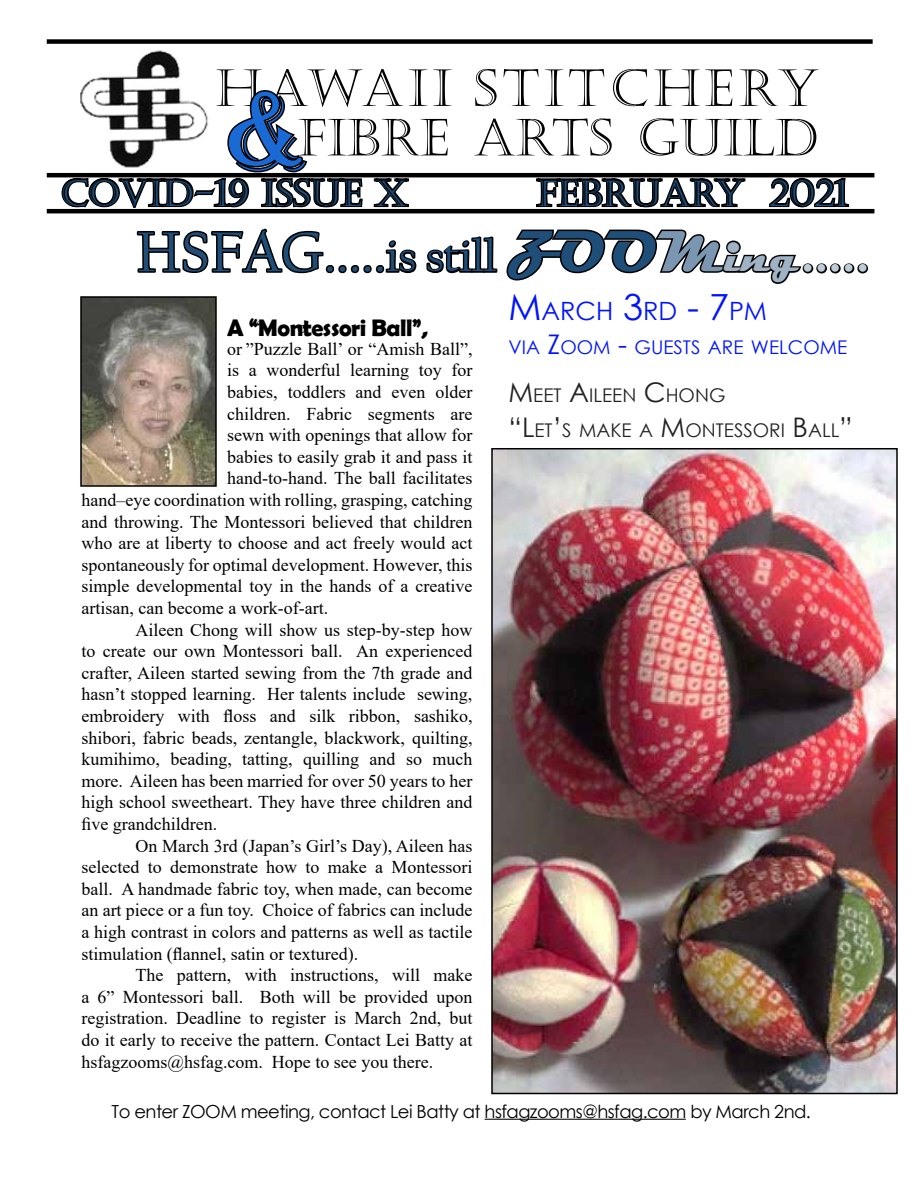
<style>
.page{position:relative;width:918px;height:1188px;background:#fff}
.page>*{position:absolute;margin:0;border:0;box-sizing:border-box;transform-origin:0 0}
.t1{font:115.5px "Algerian";color:#196ad4}
.t2{font:58.5px "Californian FB";color:#1f4e79}
.t3{font:51px "Castellar";letter-spacing:.09em;color:#000}
.t4{font:51px "Castellar";color:#000}
.t5{font:36px "Castellar";color:#1f4e79}
.t6{font:25.2px "Century Gothic";color:#0013ff}
.t7{font:700 24px "Berlin Sans FB Demi";letter-spacing:-.02em;color:#000}
.t8{font:18.9px/34.5px "Century Gothic";color:#222}
.t9{font:18.9px "Century Gothic";color:#0013ff}
.t10{font:18px "Times New Roman";color:#000}
.t11{font:18px "Century Gothic";letter-spacing:-.03em;color:#000}
.s1{font-size:45px}
.s2{font-family:"Magneto";font-weight:700}
.s3{font-family:"Magneto";font-weight:700;color:#7b96b0}
.s4{font-family:"Magneto";font-weight:700;font-size:45px;color:#9fb3c5}
.s5{font-family:"Magneto";font-weight:700;font-size:45px;color:#beccd8}
.s6{font-size:36px}
.s7{font-size:27px}
.s8{color:#fff}
</style>
<div class="page">
<hr style="left:47px;top:209px;width:827px;height:4px;background:#000">
<img style="left:89px;top:50px;width:91px;height:31px">
<div style="left:47px;top:39px;width:826px;height:5px;background:#000"></div>
<hr style="left:47px;top:173px;width:827px;height:4px;background:#000">
<svg style="left:534px;top:177px;width:213px;height:32px"></svg>
<svg style="left:766px;top:177px;width:85px;height:32px"></svg>
<svg style="left:59px;top:81px;width:360px;height:193px"></svg>
<svg style="left:426px;top:236px;width:72px;height:38px"></svg>
<svg style="left:506px;top:229px;width:362px;height:55px"></svg>
<hr style="left:485px;top:1119px;width:201px;height:1px;background:#000">
<img style="left:83px;top:299px;width:131px;height:185px">
<div style="left:80px;top:296px;width:137px;height:191px;border:2px solid #000"></div>
<img style="left:494px;top:451px;width:401px;height:640px">
<div style="left:491px;top:448px;width:407px;height:646px;border:2px solid #000"></div>
<h3 class="t3" style="left:216px;top:59px;width:605px">HAWAII STITCHERY</h3>
<h1 class="t1" style="left:221px;top:68px;width:94px">&amp;</h1>
<h3 class="t4" style="left:298px;top:109px;width:520px">FIBRE ARTS GUILD</h3>
<h3 class="t5" style="left:61px;top:173px;width:348px">COVID-19 ISSUE X</h3>
<h3 class="t5" style="left:537px;top:173px;width:312px">FEBRUARY 2021</h3>
<h2 class="t2" style="left:136px;top:220px;width:733px">HSFAG.....<span class="s1">is still</span> <span class="s2">ZOO</span><span class="s3">M</span><span class="s4">ing</span><span class="s5">.....</span></h2>
<h3 class="t6" style="left:508px;top:293px;width:257px"><span class="s6">M</span>ARCH <span class="s6">3</span>RD <span class="s6">- 7</span>PM</h3>
<p class="t9" style="left:508px;top:334px;width:340px">VIA <span class="s7">Z</span>OOM <span class="s7">-</span> GUESTS ARE WELCOME</p>
<p class="t8" style="left:508px;top:378px;width:346px"><span class="s7">M</span>EET <span class="s7">A</span>ILEEN <span class="s7">C</span>HONG<br><span class="s7">“L</span>ET<span class="s7">’</span>S MAKE A <span class="s7">M</span>ONTESSORI <span class="s7">B</span>ALL<span class="s7">”</span></p>
<h3 class="t7" style="left:227px;top:314px;width:202px">A “Montessori Ball”,</h3>
<p class="t10" style="left:252px;top:314px;width:9px">“</p>
<p class="t10" style="left:297px;top:314px;width:10px">o</p>
<p class="t10" style="left:227px;top:336px;width:247px">or<span class="s8">.</span>”Puzzle Ball’ or “Amish Ball”,</p>
<p class="t10" style="left:227px;top:358px;width:247px">is a wonderful learning toy for</p>
<p class="t10" style="left:227px;top:379px;width:247px">babies, toddlers and even older</p>
<p class="t10" style="left:227px;top:401px;width:247px">children. Fabric segments are</p>
<p class="t10" style="left:227px;top:422px;width:247px">sewn with openings that allow for</p>
<p class="t10" style="left:227px;top:444px;width:247px">babies to easily grab it and pass it</p>
<p class="t10" style="left:227px;top:466px;width:247px">hand-to-hand. The ball facilitates</p>
<p class="t10" style="left:81px;top:487px;width:393px">hand–eye coordination with rolling, grasping, catching</p>
<p class="t10" style="left:81px;top:509px;width:393px">and throwing. The Montessori believed that children</p>
<p class="t10" style="left:81px;top:530px;width:393px">who are at liberty to choose and act freely would act</p>
<p class="t10" style="left:81px;top:552px;width:393px">spontaneously for optimal development. However, this</p>
<p class="t10" style="left:81px;top:574px;width:393px">simple developmental toy in the hands of a creative</p>
<p class="t10" style="left:81px;top:595px;width:248px">artisan, can become a work-of-art.</p>
<p class="t10" style="left:135px;top:617px;width:339px">Aileen Chong will show us step-by-step how</p>
<p class="t10" style="left:81px;top:638px;width:393px">to create our own Montessori ball. An experienced</p>
<p class="t10" style="left:81px;top:660px;width:393px">crafter, Aileen started sewing from the 7th grade and</p>
<p class="t10" style="left:81px;top:682px;width:393px">hasn’t stopped learning. Her talents include sewing,</p>
<p class="t10" style="left:81px;top:703px;width:393px">embroidery with floss and silk ribbon, sashiko,</p>
<p class="t10" style="left:81px;top:725px;width:393px">shibori, fabric beads, zentangle, blackwork, quilting,</p>
<p class="t10" style="left:81px;top:746px;width:393px">kumihimo, beading, tatting, quilling and so much</p>
<p class="t10" style="left:81px;top:768px;width:393px">more. Aileen has been married for over 50 years to her</p>
<p class="t10" style="left:81px;top:790px;width:393px">high school sweetheart. They have three children and</p>
<p class="t10" style="left:81px;top:811px;width:137px">five grandchildren.</p>
<p class="t10" style="left:135px;top:833px;width:339px">On March 3rd (Japan’s Girl’s Day), Aileen has</p>
<p class="t10" style="left:81px;top:854px;width:393px">selected to demonstrate how to make a Montessori</p>
<p class="t10" style="left:81px;top:876px;width:393px">ball. A handmade fabric toy, when made, can become</p>
<p class="t10" style="left:81px;top:898px;width:393px">an art piece or a fun toy. Choice of fabrics can include</p>
<p class="t10" style="left:81px;top:919px;width:393px">a high contrast in colors and patterns as well as tactile</p>
<p class="t10" style="left:81px;top:941px;width:278px">stimulation (flannel, satin or textured).</p>
<p class="t10" style="left:135px;top:962px;width:339px">The pattern, with instructions, will make</p>
<p class="t10" style="left:81px;top:984px;width:393px">a 6” Montessori ball. Both will be provided upon</p>
<p class="t10" style="left:81px;top:1006px;width:393px">registration. Deadline to register is March 2nd, but</p>
<p class="t10" style="left:81px;top:1027px;width:393px">do it early to receive the pattern. Contact Lei Batty at</p>
<p class="t10" style="left:81px;top:1049px;width:354px">hsfagzooms@hsfag.com. Hope to see you there.</p>
<p class="t11" style="left:112px;top:1098px;width:701px">To enter ZOOM meeting, contact Lei Batty at hsfagzooms@hsfag.com by March 2nd.</p>
</div>
